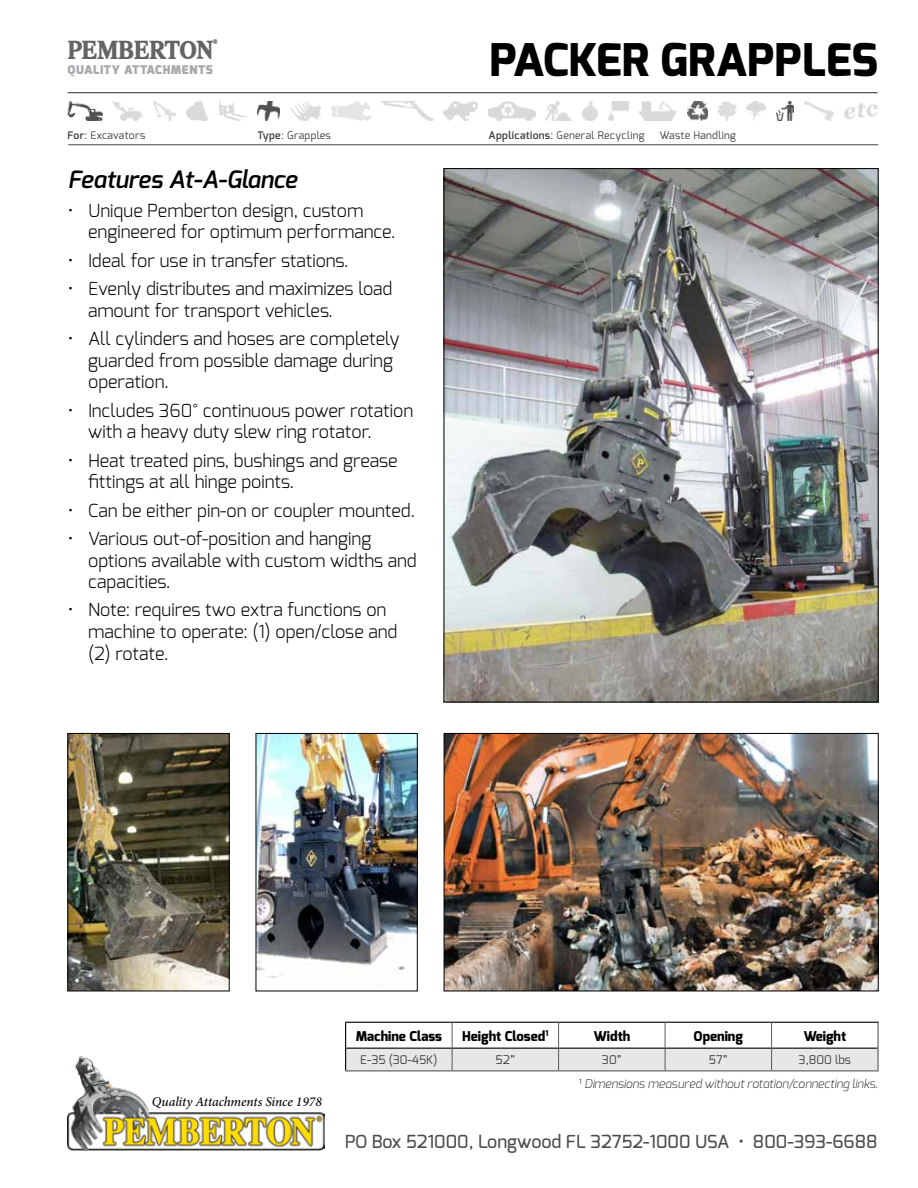
<style>
.page{position:relative;width:918px;height:1188px;background:#fff}
.page>*{position:absolute;margin:0;border:0;box-sizing:border-box;transform-origin:0 0}
.t1{font:800 45px "Exo";color:#000}
.t2{font:700 25.95px "Intellecta Romana Humanistica";letter-spacing:-.03em;color:#636466;scale:1.04 1}
.t3{font:italic 600 24px "Exo";color:#000}
.t4{font:300 18px/21.6px "Exo";color:#000}
.t5{font:500 18px "Exo";color:#4d4d4f}
.t6{font:800 13.5px "Exo";color:#000}
.t7{font:italic 500 13.5px "Minion Pro";letter-spacing:-.005em;color:#000}
.t8{font:italic 200 12px/23.1px "Exo";color:#000}
.t9{font:12px "Exo";color:#414042}
.t10{font:900 12px "Exo";letter-spacing:.05em;color:#a7a9ac}
.t11{font:10.5px "Exo";letter-spacing:.03em;color:#414042}
.t12{font:700 7.05px "Intellecta Romana Humanistica";color:#636466}
.s1{font-weight:600}
.s2{font-weight:400;font-style:normal;color:#414042}
</style>
<div class="page">
<img style="left:68px;top:1057px;width:256px;height:94px">
<hr style="left:68px;top:92px;width:810px;height:1px;background:#414042">
<hr style="left:68px;top:144px;width:810px;height:1px;background:#58595b">
<img style="left:68px;top:101px;width:34px;height:20px">
<img style="left:113px;top:101px;width:30px;height:20px">
<img style="left:154px;top:101px;width:22px;height:20px">
<img style="left:489px;top:101px;width:46px;height:20px">
<img style="left:546px;top:101px;width:26px;height:20px">
<img style="left:583px;top:101px;width:15px;height:20px">
<img style="left:608px;top:101px;width:20px;height:20px">
<img style="left:639px;top:101px;width:38px;height:20px">
<img style="left:687px;top:101px;width:20px;height:20px">
<img style="left:718px;top:101px;width:18px;height:20px">
<img style="left:747px;top:101px;width:19px;height:19px">
<img style="left:776px;top:101px;width:18px;height:20px">
<img style="left:844px;top:103px;width:33px;height:16px">
<img style="left:186px;top:101px;width:22px;height:20px">
<img style="left:444px;top:101px;width:34px;height:20px">
<img style="left:219px;top:101px;width:28px;height:20px">
<img style="left:258px;top:101px;width:22px;height:20px">
<img style="left:290px;top:101px;width:30px;height:20px">
<img style="left:331px;top:101px;width:40px;height:20px">
<img style="left:382px;top:101px;width:51px;height:20px">
<img style="left:804px;top:101px;width:30px;height:20px">
<img style="left:446px;top:170px;width:431px;height:530px">
<img style="left:446px;top:735px;width:431px;height:254px">
<div style="left:444px;top:733px;width:435px;height:258px;border:1px solid #000"></div>
<hr style="left:345px;top:1022px;width:107px;height:1px;background:#000">
<hr style="left:452px;top:1022px;width:107px;height:1px;background:#000">
<hr style="left:559px;top:1022px;width:106px;height:1px;background:#000">
<hr style="left:665px;top:1022px;width:107px;height:1px;background:#000">
<hr style="left:772px;top:1022px;width:107px;height:1px;background:#000">
<svg style="left:345px;top:1023px;width:534px;height:48px"></svg>
<hr style="left:772px;top:1070px;width:107px;height:1px;background:#58595b">
<img style="left:258px;top:735px;width:158px;height:243px">
<div style="left:256px;top:733px;width:162px;height:258px;border:1px solid #000"></div>
<img style="left:70px;top:735px;width:158px;height:254px">
<div style="left:68px;top:733px;width:162px;height:258px;border:1px solid #000"></div>
<h2 class="t2" style="left:68px;top:35px;width:142px">PEMBERTON</h2>
<p class="t12" style="left:213px;top:38px;width:6px">®</p>
<p class="t10" style="left:68px;top:62px;width:147px">QUALITY ATTACHMENTS</p>
<h1 class="t1" style="left:490px;top:31px;width:390px">PACKER GRAPPLES</h1>
<p class="t11" style="left:68px;top:128px;width:79px"><span class="s1">For</span>: Excavators</p>
<p class="t11" style="left:258px;top:128px;width:75px"><span class="s1">Type</span>: Grapples</p>
<p class="t11" style="left:489px;top:128px;width:158px"><span class="s1">Applications</span>: General Recycling</p>
<p class="t11" style="left:660px;top:128px;width:78px">Waste Handling</p>
<h3 class="t3" style="left:68px;top:164px;width:231px">Features At-A-Glance</h3>
<p class="t4" style="left:88px;top:200px;width:309px;text-indent:-20px">• Unique Pemberton design, custom engineered for optimum performance.</p>
<p class="t4" style="left:68px;top:249px;width:282px">• Ideal for use in transfer stations.</p>
<p class="t4" style="left:88px;top:278px;width:306px;text-indent:-20px">• Evenly distributes and maximizes load amount for transport vehicles.</p>
<p class="t4" style="left:88px;top:328px;width:313px;text-indent:-20px">• All cylinders and hoses are completely guarded from possible damage during operation.</p>
<p class="t4" style="left:88px;top:399px;width:327px;text-indent:-20px">• Includes 360° continuous power rotation with a heavy duty slew ring rotator.</p>
<p class="t4" style="left:88px;top:449px;width:311px;text-indent:-20px">• Heat treated pins, bushings and grease fittings at all hinge points.</p>
<p class="t4" style="left:68px;top:499px;width:349px">• Can be either pin-on or coupler mounted.</p>
<p class="t4" style="left:88px;top:528px;width:330px;text-indent:-20px">• Various out-of-position and hanging options available with custom widths and capacities.</p>
<p class="t4" style="left:88px;top:599px;width:311px;text-indent:-20px">• Note: requires two extra functions on machine to operate: (1) open/close and (2) rotate.</p>
<p class="t7" style="left:152px;top:1092px;width:171px">Quality Attachments Since 1978</p>
<p class="t6" style="left:356px;top:1027px;width:88px">Machine Class</p>
<p class="t6" style="left:462px;top:1027px;width:88px">Height Closed<sup>1</sup></p>
<p class="t6" style="left:593px;top:1027px;width:38px">Width</p>
<p class="t6" style="left:694px;top:1027px;width:51px">Opening</p>
<p class="t6" style="left:803px;top:1027px;width:44px">Weight</p>
<p class="t9" style="left:360px;top:1052px;width:79px">E-35 (30-45K)</p>
<p class="t9" style="left:496px;top:1052px;width:21px">52”</p>
<p class="t9" style="left:602px;top:1052px;width:21px">30”</p>
<p class="t9" style="left:709px;top:1052px;width:20px">57”</p>
<p class="t8" style="left:579px;top:1048px;width:300px;text-indent:220px"><span class="s2">3,800 lbs<br></span><sup>1</sup> Dimensions measured without rotation/connecting links.</p>
<p class="t5" style="left:345px;top:1129px;width:534px">PO Box 521000, Longwood FL 32752-1000 USA • 800-393-6688</p>
</div>
